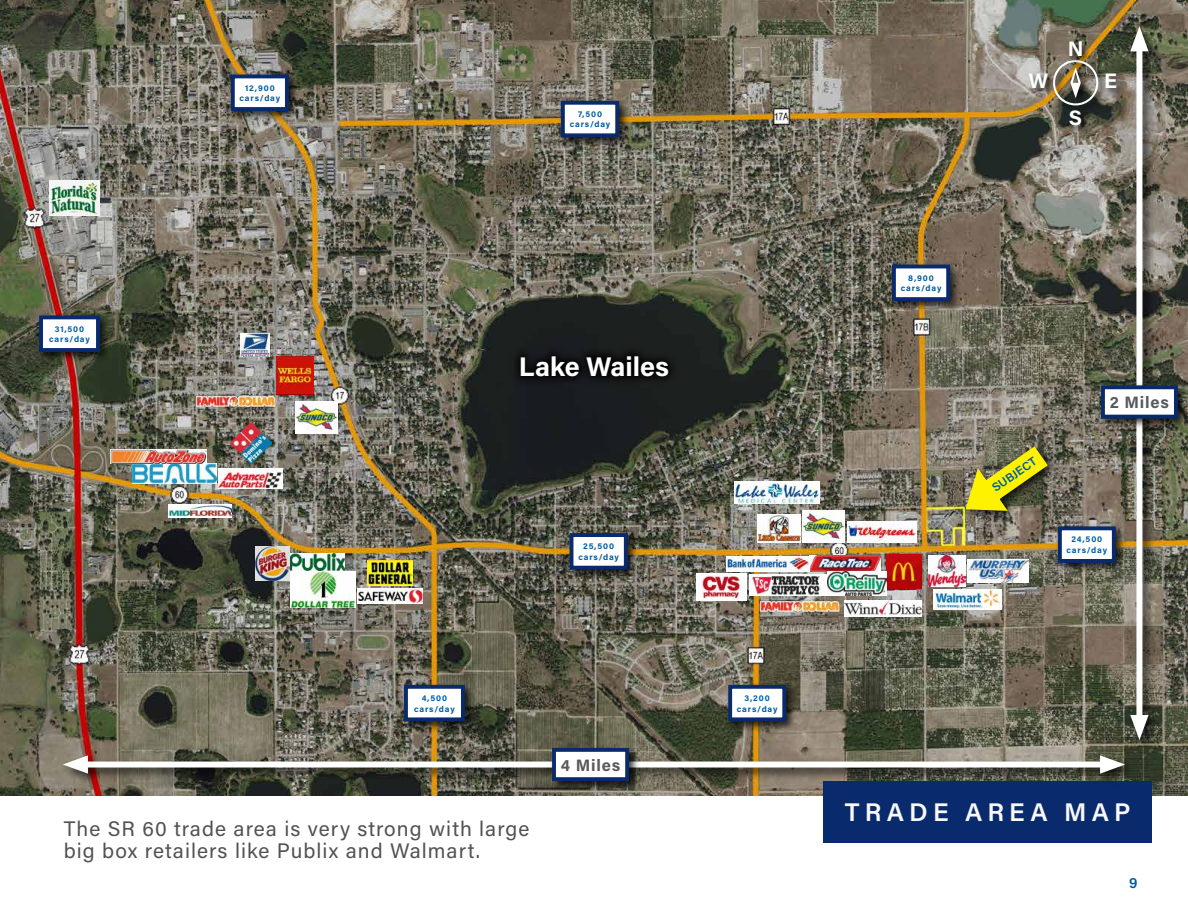
<style>
.page{position:relative;width:1188px;height:918px;background:#fff}
.page>*{position:absolute;margin:0;border:0;box-sizing:border-box;transform-origin:0 0}
.t1{font:700 27px "Acumin Pro";color:#fff}
.t2{font:600 25.5px "Acumin Pro";letter-spacing:.2em;color:#f8f8f8}
.t3{font:21px/22.5px "Acumin Pro";letter-spacing:.05em;color:#525252}
.t4{font:700 21px "Acumin Pro";color:#fefefe}
.t5{font:700 16.5px "Acumin Pro";letter-spacing:.05em;color:#58595b}
.t6{font:600 15px "Acumin Pro";color:#005ba2}
.t7{font:600 12px "Acumin Pro";color:#005ba2}
.t8{font:700 8.55px/10.6px "Acumin Pro";letter-spacing:.1em;color:#005ba2;text-align:center}
</style>
<div class="page">
<img style="left:0;top:0;width:1188px;height:795px">
<div style="left:824px;top:781px;width:328px;height:61px;background:#092a6d"></div>
<div style="left:1127px;top:24px;width:34px;height:728px;background:#000;opacity:.75"></div>
<div style="left:1136px;top:41px;width:6px;height:684px;background:#fff"></div>
<svg style="left:1130px;top:26px;width:19px;height:25px"></svg>
<svg style="left:1130px;top:715px;width:19px;height:25px"></svg>
<div style="left:1098px;top:382px;width:90px;height:47px;background:#000;opacity:.75"></div>
<div style="left:1103px;top:387px;width:73px;height:30px;background:#fff"></div>
<div style="left:1101px;top:385px;width:77px;height:34px;border:4px solid #092a6d"></div>
<div style="left:60px;top:752px;width:1077px;height:34px;background:#000;opacity:.75"></div>
<div style="left:78px;top:762px;width:1032px;height:6px;background:#fff"></div>
<svg style="left:63px;top:755px;width:25px;height:19px"></svg>
<svg style="left:1100px;top:755px;width:25px;height:19px"></svg>
<div style="left:549px;top:745px;width:91px;height:47px;background:#000;opacity:.75"></div>
<div style="left:554px;top:750px;width:73px;height:29px;background:#fff"></div>
<div style="left:552px;top:748px;width:77px;height:33px;border:4px solid #092a6d"></div>
<div style="left:962px;top:443px;width:97px;height:80px;background:#000;opacity:.75"></div>
<svg style="left:963px;top:444px;width:87px;height:69px;background:#9c9633"></svg>
<img style="left:367px;top:560px;width:46px;height:26px">
<div style="left:1051px;top:58px;width:56px;height:56px;background:#000;opacity:.75"></div>
<img style="left:1051px;top:58px;width:50px;height:50px">
<div style="left:1068px;top:39px;width:23px;height:26px;background:#000;opacity:.75"></div>
<div style="left:1068px;top:109px;width:22px;height:25px;background:#000;opacity:.75"></div>
<div style="left:1105px;top:71px;width:21px;height:27px;background:#000;opacity:.75"></div>
<div style="left:1027px;top:72px;width:30px;height:25px;background:#000;opacity:.75"></div>
<div style="left:510px;top:345px;width:168px;height:42px;background:#000;opacity:.94"></div>
<img style="left:933px;top:590px;width:69px;height:19px">
<img style="left:929px;top:556px;width:37px;height:30px">
<img style="left:887px;top:554px;width:34px;height:34px">
<img style="left:727px;top:556px;width:153px;height:16px">
<img style="left:827px;top:571px;width:60px;height:25px">
<img style="left:750px;top:574px;width:77px;height:22px">
<img style="left:760px;top:600px;width:85px;height:12px">
<img style="left:845px;top:600px;width:76px;height:16px">
<img style="left:968px;top:559px;width:61px;height:24px">
<img style="left:847px;top:522px;width:70px;height:20px">
<img style="left:802px;top:511px;width:43px;height:31px">
<img style="left:757px;top:514px;width:44px;height:28px">
<img style="left:697px;top:573px;width:49px;height:27px">
<img style="left:50px;top:180px;width:50px;height:36px">
<img style="left:276px;top:356px;width:38px;height:38px">
<img style="left:241px;top:334px;width:29px;height:22px">
<img style="left:295px;top:402px;width:42px;height:31px">
<img style="left:196px;top:396px;width:85px;height:12px">
<img style="left:230px;top:422px;width:42px;height:42px">
<img style="left:219px;top:469px;width:64px;height:19px">
<img style="left:133px;top:464px;width:84px;height:20px">
<img style="left:111px;top:450px;width:95px;height:14px">
<img style="left:168px;top:504px;width:64px;height:14px">
<img style="left:290px;top:554px;width:55px;height:16px">
<img style="left:255px;top:546px;width:35px;height:35px">
<img style="left:291px;top:572px;width:64px;height:36px">
<img style="left:358px;top:588px;width:64px;height:16px">
<img style="left:734px;top:482px;width:85px;height:22px">
<div style="left:36px;top:312px;width:75px;height:51px;background:#000;opacity:.75"></div>
<div style="left:41px;top:317px;width:57px;height:33px;background:#fff"></div>
<div style="left:39px;top:316px;width:61px;height:36px;border:4px solid #092a6d"></div>
<div style="left:228px;top:71px;width:72px;height:51px;background:#000;opacity:.75"></div>
<div style="left:233px;top:76px;width:54px;height:33px;background:#fff"></div>
<div style="left:231px;top:75px;width:58px;height:36px;border:4px solid #092a6d"></div>
<div style="left:558px;top:98px;width:72px;height:51px;background:#000;opacity:.75"></div>
<div style="left:563px;top:103px;width:54px;height:32px;background:#fff"></div>
<div style="left:561px;top:101px;width:58px;height:36px;border:4px solid #092a6d"></div>
<div style="left:889px;top:261px;width:72px;height:51px;background:#000;opacity:.75"></div>
<div style="left:894px;top:267px;width:54px;height:32px;background:#fff"></div>
<div style="left:892px;top:265px;width:58px;height:36px;border:4px solid #092a6d"></div>
<div style="left:566px;top:530px;width:73px;height:51px;background:#000;opacity:.75"></div>
<div style="left:572px;top:535px;width:54px;height:33px;background:#fff"></div>
<div style="left:570px;top:533px;width:58px;height:37px;border:4px solid #092a6d"></div>
<div style="left:401px;top:682px;width:75px;height:51px;background:#000;opacity:.75"></div>
<div style="left:406px;top:687px;width:57px;height:32px;background:#fff"></div>
<div style="left:404px;top:685px;width:61px;height:36px;border:4px solid #092a6d"></div>
<div style="left:725px;top:682px;width:72px;height:51px;background:#000;opacity:.75"></div>
<div style="left:730px;top:687px;width:54px;height:32px;background:#fff"></div>
<div style="left:728px;top:685px;width:58px;height:36px;border:4px solid #092a6d"></div>
<div style="left:1055px;top:523px;width:72px;height:51px;background:#000;opacity:.75"></div>
<div style="left:1060px;top:528px;width:54px;height:33px;background:#fff"></div>
<div style="left:1058px;top:526px;width:58px;height:37px;border:4px solid #092a6d"></div>
<p class="t8" style="left:49px;top:323px;width:42px">31,500 cars/day</p>
<p class="t8" style="left:240px;top:82px;width:42px">12,900 cars/day</p>
<p class="t8" style="left:570px;top:108px;width:42px">7,500 cars/day</p>
<h1 class="t1" style="left:519px;top:348px;width:152px">Lake Wailes</h1>
<p class="t8" style="left:578px;top:540px;width:42px">25,500 cars/day</p>
<p class="t8" style="left:414px;top:692px;width:42px">4,500 cars/day</p>
<p class="t8" style="left:737px;top:692px;width:42px">3,200 cars/day</p>
<h3 class="t5" style="left:561px;top:753px;width:61px">4 Miles</h3>
<h3 class="t3" style="left:64px;top:816px;width:467px">The SR 60 trade area is very strong with large big box retailers like Publix and Walmart.</h3>
<h3 class="t4" style="left:1068px;top:33px;width:17px">N</h3>
<h3 class="t4" style="left:1029px;top:66px;width:21px">W</h3>
<h3 class="t4" style="left:1104px;top:66px;width:14px">E</h3>
<h3 class="t4" style="left:1069px;top:103px;width:15px">S</h3>
<p class="t8" style="left:901px;top:272px;width:42px">8,900 cars/day</p>
<h3 class="t7" style="left:989px;top:482px;width:53px;rotate:-35deg">SUBJECT</h3>
<h3 class="t5" style="left:1110px;top:391px;width:61px">2 Miles</h3>
<p class="t8" style="left:1067px;top:534px;width:42px">24,500 cars/day</p>
<h2 class="t2" style="left:845px;top:794px;width:287px">TRADE AREA MAP</h2>
<h3 class="t6" style="left:1129px;top:872px;width:10px">9</h3>
</div>
